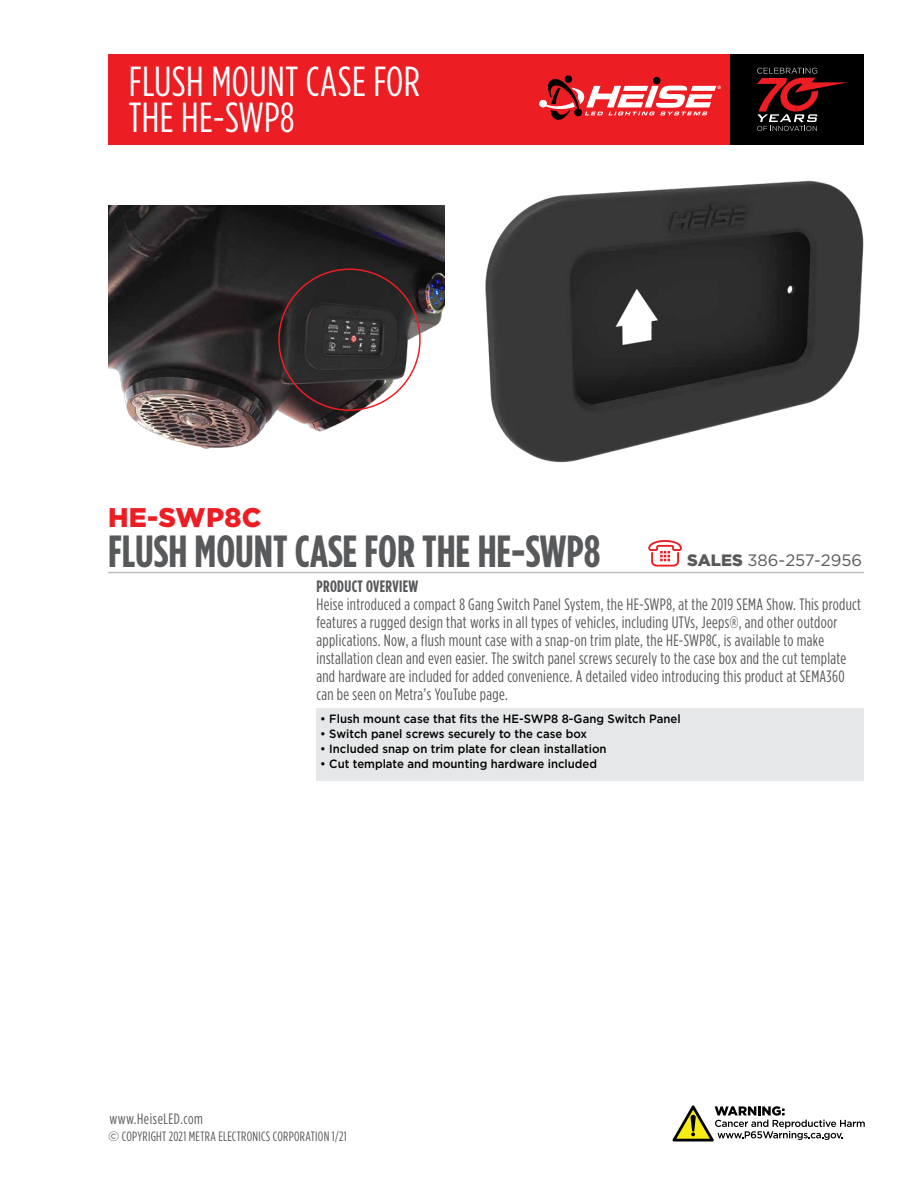
<style>
.page{position:relative;width:918px;height:1188px;background:#fff}
.page>*{position:absolute;margin:0;border:0;box-sizing:border-box;transform-origin:0 0}
.t1{font:700 45px "Gotham Condensed";color:#58595b}
.t2{font:42px/36px "Gotham Condensed";letter-spacing:.01em;color:#fff}
.t3{font:900 27px "Gotham";letter-spacing:.01em;color:#ed1d24}
.t4{font:16.5px/18px "Gotham Condensed";letter-spacing:.02em;color:#58595b}
.t5{font:16.5px "Gotham";color:#58595b}
.t6{font:700 16.5px "Gotham Condensed";letter-spacing:.02em;color:#58595b}
.t7{font:15px "Gotham Condensed";letter-spacing:.04em;color:#58595b}
.t8{font:13.5px "Gotham Condensed";letter-spacing:.02em;color:#58595b}
.t9{font:500 12px "Gotham";color:#000;scale:.95 1}
.s1{font-weight:900}
.s2{font-family:"Gotham"}
</style>
<div class="page">
<div style="left:108px;top:54px;width:756px;height:91px;background:#ed1d24"></div>
<div style="left:730px;top:54px;width:134px;height:91px;background:#000"></div>
<svg style="left:756px;top:68px;width:91px;height:63px"></svg>
<hr style="left:108px;top:572px;width:756px;height:1px;background:#babcbe">
<svg style="left:648px;top:540px;width:34px;height:27px"></svg>
<div style="left:565px;top:75px;width:7px;height:8px;background:#000;border-radius:50%"></div>
<svg style="left:539px;top:78px;width:182px;height:42px"></svg>
<svg style="left:672px;top:1105px;width:193px;height:37px"></svg>
<div style="left:316px;top:709px;width:548px;height:72px;background:#e6e7e8"></div>
<img style="left:485px;top:180px;width:379px;height:283px">
<img style="left:108px;top:206px;width:336px;height:243px">
<h2 class="t2" style="left:129px;top:63px;width:293px">FLUSH MOUNT CASE FOR<br>THE HE-SWP8</h2>
<h3 class="t3" style="left:108px;top:502px;width:155px">HE-SWP8C</h3>
<h1 class="t1" style="left:108px;top:526px;width:494px">FLUSH MOUNT CASE FOR THE HE-SWP8</h1>
<p class="t5" style="left:687px;top:551px;width:176px"><span class="s1">SALES</span> 386-257-2956</p>
<p class="t6" style="left:316px;top:577px;width:103px">PRODUCT OVERVIEW</p>
<p class="t4" style="left:316px;top:595px;width:546px">Heise introduced a compact 8 Gang Switch Panel System, the HE-SWP8, at the 2019 SEMA Show. This product features a rugged design that works in all types of vehicles, including UTVs, Jeeps®, and other outdoor applications. Now, a flush mount case with a snap-on trim plate, the HE-SWP8C, is available to make installation clean and even easier. The switch panel screws securely to the case box and the cut template and hardware are included for added convenience. A detailed video introducing this product at SEMA360 can be seen on Metra’s YouTube page.</p>
<p class="t9" style="left:320px;top:712px;width:381px">• Flush mount case that fits the HE-SWP8 8-Gang Switch Panel</p>
<p class="t9" style="left:320px;top:727px;width:282px">• Switch panel screws securely to the case box</p>
<p class="t9" style="left:320px;top:742px;width:303px">• Included snap on trim plate for clean installation</p>
<p class="t9" style="left:320px;top:757px;width:293px">• Cut template and mounting hardware included</p>
<p class="t7" style="left:110px;top:1110px;width:95px">www.HeiseLED.com</p>
<p class="t8" style="left:108px;top:1129px;width:240px"><span class="s2">©</span> COPYRIGHT 2021 METRA ELECTRONICS CORPORATION 1/21</p>
</div>
